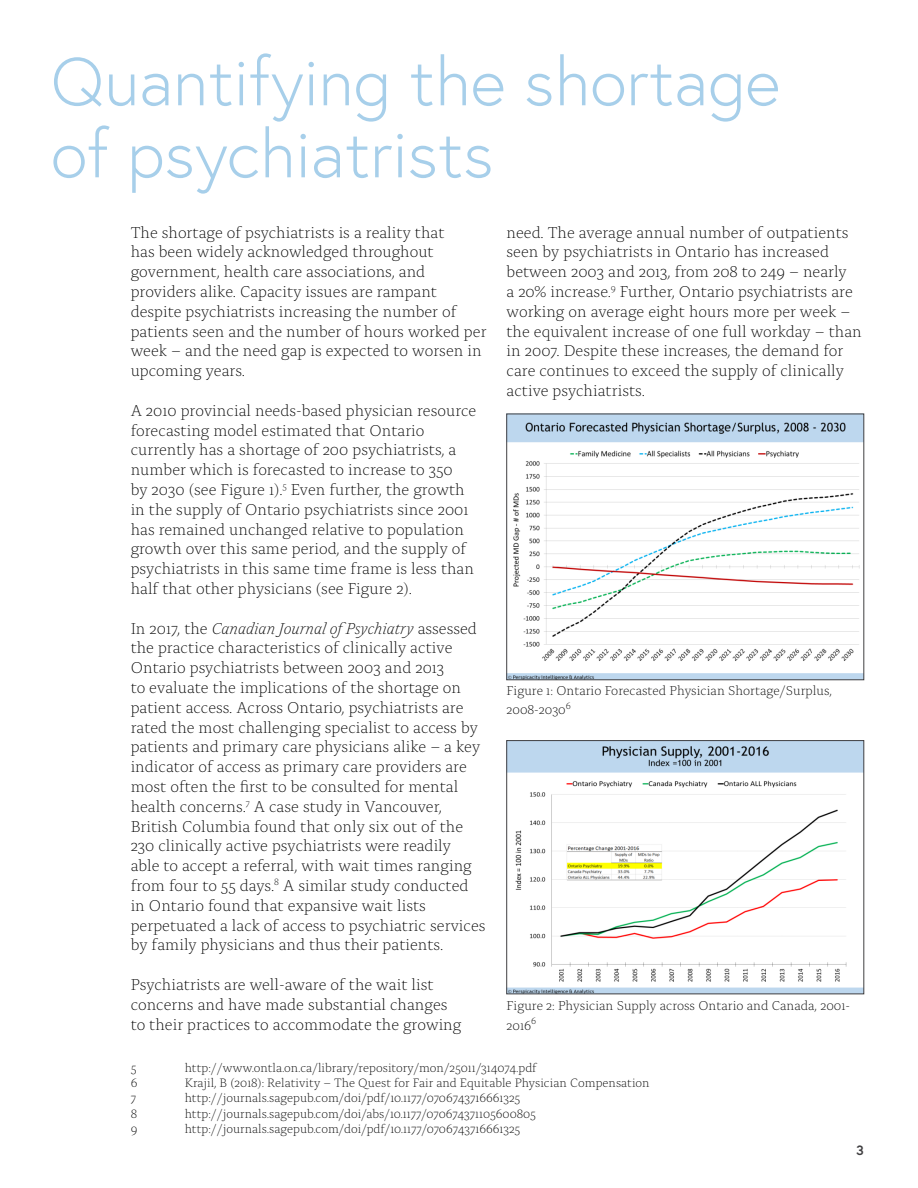
<style>
.page{position:relative;width:918px;height:1188px;background:#fff}
.page>*{position:absolute;margin:0;border:0;box-sizing:border-box;transform-origin:0 0}
.t1{font:300 67.5px/72px "Europa";color:#a7cfea}
.t2{font:300 16.5px/19.8px "Alda OTCEV";color:#000}
.t3{font:300 13.5px/19.8px "Alda OTCEV";color:#000}
.t4{font:700 13.5px "Europa";color:#414042}
.t5{font:300 12.75px "Alda OTCEV";color:#000}
.s1{font-style:italic}
</style>
<div class="page">
<img style="left:509px;top:416px;width:353px;height:262px">
<div style="left:507px;top:414px;width:357px;height:266px;border:1px solid #414042"></div>
<img style="left:509px;top:742px;width:353px;height:250px">
<div style="left:507px;top:740px;width:357px;height:254px;border:1px solid #414042"></div>
<h1 class="t1" style="left:51px;top:45px;width:731px">Quantifying the shortage of psychiatrists</h1>
<p class="t2" style="left:131px;top:221px;width:357px">The shortage of psychiatrists is a reality that<br>has been widely acknowledged throughout government, health care associations, and providers alike. Capacity issues are rampant despite psychiatrists increasing the number of patients seen and the number of hours worked per week – and the need gap is expected to worsen in upcoming years.</p>
<p class="t2" style="left:131px;top:399px;width:347px">A 2010 provincial needs-based physician resource forecasting model estimated that Ontario currently has a shortage of 200 psychiatrists, a number which is forecasted to increase to 350<br>by 2030 (see Figure 1).<sup>5</sup> Even further, the growth in the supply of Ontario psychiatrists since 2001 has remained unchanged relative to population growth over this same period, and the supply of psychiatrists in this same time frame is less than half that other physicians (see Figure 2).</p>
<p class="t2" style="left:131px;top:617px;width:356px">In 2017, the <span class="s1">Canadian Journal ofPsychiatry</span> assessed the practice characteristics of clinically active Ontario psychiatrists between 2003 and 2013<br>to evaluate the implications of the shortage on patient access. Across Ontario, psychiatrists are rated the most challenging specialist to access by patients and primary care physicians alike – a key indicator of access as primary care providers are most often the first to be consulted for mental health concerns.<sup>7</sup> A case study in Vancouver, British Columbia found that only six out of the 230 clinically active psychiatrists were readily<br>able to accept a referral, with wait times ranging from four to 55 days.<sup>8</sup> A similar study conducted in Ontario found that expansive wait lists perpetuated a lack of access to psychiatric services by family physicians and thus their patients.</p>
<p class="t2" style="left:131px;top:973px;width:332px">Psychiatrists are well-aware of the wait list concerns and have made substantial changes to their practices to accommodate the growing</p>
<p class="t2" style="left:507px;top:221px;width:357px">need. The average annual number of outpatients seen by psychiatrists in Ontario has increased between 2003 and 2013, from 208 to 249 – nearly<br>a 20% increase.<sup>9</sup> Further, Ontario psychiatrists are working on average eight hours more per week – the equivalent increase of one full workday – than in 2007. Despite these increases, the demand for care continues to exceed the supply of clinically active psychiatrists.</p>
<p class="t3" style="left:507px;top:679px;width:327px">Figure 1: Ontario Forecasted Physician Shortage/Surplus,<br>2008-2030<sup>6</sup></p>
<p class="t3" style="left:507px;top:994px;width:345px">Figure 2: Physician Supply across Ontario and Canada, 2001-<br>2016<sup>6</sup></p>
<p class="t5" style="left:131px;top:1058px;width:7px">5</p>
<p class="t5" style="left:185px;top:1058px;width:354px">http://www.ontla.on.ca/library/repository/mon/25011/314074.pdf</p>
<p class="t5" style="left:131px;top:1073px;width:8px">6</p>
<p class="t5" style="left:185px;top:1073px;width:467px">Krajil, B (2018): Relativity – The Quest for Fair and Equitable Physician Compensation</p>
<p class="t5" style="left:131px;top:1089px;width:7px">7</p>
<p class="t5" style="left:185px;top:1089px;width:337px">http://journals.sagepub.com/doi/pdf/10.1177/0706743716661325</p>
<p class="t5" style="left:131px;top:1104px;width:8px">8</p>
<p class="t5" style="left:185px;top:1104px;width:353px">http://journals.sagepub.com/doi/abs/10.1177/070674371105600805</p>
<p class="t5" style="left:131px;top:1119px;width:8px">9</p>
<p class="t5" style="left:185px;top:1119px;width:337px">http://journals.sagepub.com/doi/pdf/10.1177/0706743716661325</p>
<p class="t4" style="left:856px;top:1141px;width:9px">3</p>
</div>
